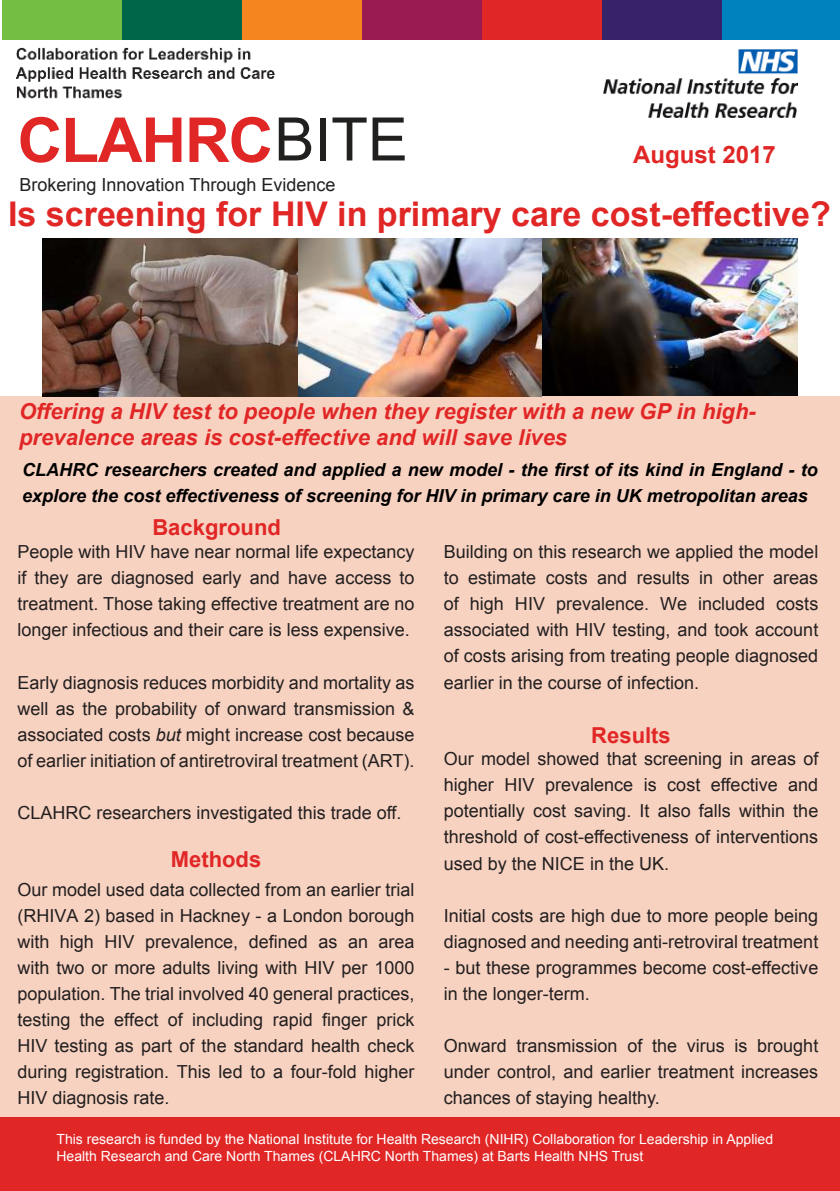
<style>
.page{position:relative;width:840px;height:1191px;background:#fff}
.page>*{position:absolute;margin:0;border:0;box-sizing:border-box;transform-origin:0 0}
.t1{font:700 62px "Arial";letter-spacing:-.02em;color:#e12626}
.t2{font:700 34px "Arial";color:#e12626}
.t3{font:700 24px "Arial";color:#e12626}
.t4{font:italic 700 22px/26px "Arial";color:#e12626}
.t5{font:700 22px "Arial";color:#e12626}
.t6{font:18px/26px "Arial";color:#221f1f;text-align:justify}
.t7{font:italic 700 18px/26px "Arial";color:#000}
.t8{font:14px/16.8px "Arial";color:#fff}
.s1{font-weight:400;font-size:60px;color:#221f1f}
.s2{font-style:italic}
</style>
<div class="page">
<div style="left:0;top:396px;width:839px;height:721px;background:#f8d2c1"></div>
<div style="left:0;top:1117px;width:839px;height:74px;background:#e12626"></div>
<img style="left:603px;top:50px;width:194px;height:68px">
<div style="left:2px;top:0;width:120px;height:40px;background:#74bf43"></div>
<div style="left:122px;top:0;width:120px;height:40px;background:#006649"></div>
<div style="left:242px;top:0;width:120px;height:40px;background:#f5851e"></div>
<div style="left:362px;top:0;width:120px;height:40px;background:#991b52"></div>
<div style="left:482px;top:0;width:120px;height:40px;background:#e12626"></div>
<div style="left:602px;top:0;width:119px;height:40px;background:#36236a"></div>
<div style="left:721px;top:0;width:118px;height:40px;background:#0082bf"></div>
<img style="left:17px;top:47px;width:257px;height:52px">
<img style="left:42px;top:238px;width:755px;height:158px">
<h1 class="t1" style="left:18px;top:117px;width:391px">CLAHRC<span class="s1">BITE</span></h1>
<p class="t6" style="left:19px;top:173px;width:317px">Brokering Innovation Through Evidence</p>
<h2 class="t2" style="left:8px;top:202px;width:823px">Is screening for HIV in primary care cost-effective?</h2>
<h3 class="t3" style="left:632px;top:145px;width:144px">August 2017</h3>
<p class="t4" style="left:19px;top:400px;width:738px">Offering a HIV test to people when they register with a new GP in high&shy;prevalence areas is cost-effective and will save lives</p>
<p class="t7" style="left:22px;top:457px;width:796px">CLAHRC researchers created and applied a new model - the first of its kind in England - to explore the cost effectiveness of screening for HIV in primary care in UK metropolitan areas</p>
<p class="t5" style="left:152px;top:519px;width:130px">Background</p>
<p class="t6" style="left:17px;top:541px;width:398px">People with HIV have near normal life expectancy if they are diagnosed early and have access to treatment. Those taking effective treatment are no longer infectious and their care is less expensive.</p>
<p class="t6" style="left:17px;top:671px;width:398px">Early diagnosis reduces morbidity and mortality as well as the probability of onward transmission &amp; associated costs <span class="s2">but</span> might increase cost because of earlier initiation of antiretroviral treatment (ART).</p>
<p class="t6" style="left:17px;top:801px;width:385px">CLAHRC researchers investigated this trade off.</p>
<p class="t5" style="left:171px;top:851px;width:92px">Methods</p>
<p class="t6" style="left:17px;top:878px;width:398px">Our model used data collected from an earlier trial (RHIVA 2) based in Hackney - a London borough with high HIV prevalence, defined as an area with two or more adults living with HIV per 1000 population. The trial involved 40 general practices, testing the effect of including rapid finger prick HIV testing as part of the standard health check during registration. This led to a four-fold higher HIV diagnosis rate.</p>
<p class="t6" style="left:443px;top:541px;width:376px">Building on this research we applied the model to estimate costs and results in other areas of high HIV prevalence. We included costs associated with HIV testing, and took account of costs arising from treating people diagnosed earlier in the course of infection.</p>
<p class="t5" style="left:591px;top:727px;width:81px">Results</p>
<p class="t6" style="left:443px;top:748px;width:376px">Our model showed that screening in areas of higher HIV prevalence is cost effective and potentially cost saving. It also falls within the threshold of cost-effectiveness of interventions used by the NICE in the UK.</p>
<p class="t6" style="left:443px;top:904px;width:376px">Initial costs are high due to more people being diagnosed and needing anti-retroviral treatment</p>
<p class="t6" style="left:443px;top:956px;width:376px">- but these programmes become cost-effective in the longer-term.</p>
<p class="t6" style="left:443px;top:1034px;width:376px">Onward transmission of the virus is brought under control, and earlier treatment increases chances of staying healthy.</p>
<p class="t8" style="left:56px;top:1132px;width:717px">This research is funded by the National Institute for Health Research (NIHR) Collaboration for Leadership in Applied<br>Health Research and Care North Thames (CLAHRC North Thames) at Barts Health NHS Trust</p>
</div>
